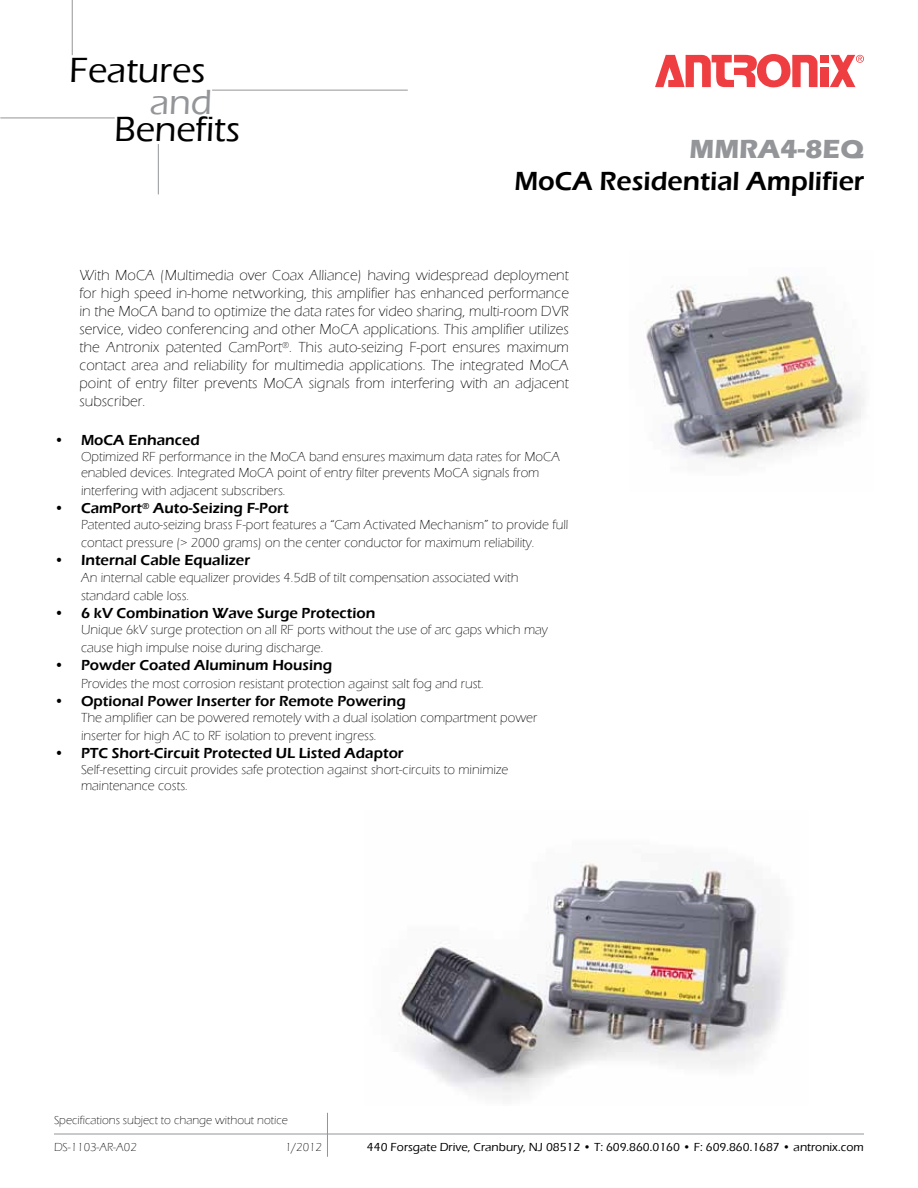
<style>
.page{position:relative;width:918px;height:1188px;background:#fff}
.page>*{position:absolute;margin:0;border:0;box-sizing:border-box;transform-origin:0 0}
.t1{font:500 36px "Eras ITC";color:#000}
.t2{font:500 36px "Eras ITC";color:#939598}
.t3{font:600 27px "Eras ITC";color:#000}
.t4{font:700 27px "Eras ITC";color:#939598}
.t5{font:300 15px/18px "Eras ITC";color:#000;text-align:justify}
.t6{font:600 15px "Eras ITC";color:#000}
.t7{font:300 13.5px/18px "Eras ITC";color:#000}
.t8{font:500 12px "Eras ITC";color:#000}
.t9{font:300 12px "Eras ITC";color:#000}
</style>
<div class="page">
<div style="left:820px;top:55px;width:8px;height:7px;background:#ef3e42"></div>
<div style="left:820px;top:67px;width:8px;height:20px;background:#ef3e42"></div>
<svg style="left:655px;top:54px;width:163px;height:33px"></svg>
<svg style="left:830px;top:55px;width:34px;height:32px"></svg>
<hr style="left:0;top:118px;width:115px;height:1px;background:#939598">
<hr style="left:212px;top:90px;width:196px;height:1px;background:#939598">
<hr style="left:72px;top:0;width:1px;height:55px;background:#939598">
<hr style="left:158px;top:144px;width:1px;height:50px;background:#939598">
<hr style="left:54px;top:1134px;width:810px;height:1px;background:#939598">
<hr style="left:327px;top:1113px;width:1px;height:44px;background:#939598">
<img style="left:644px;top:276px;width:220px;height:184px">
<img style="left:398px;top:862px;width:386px;height:237px">
<h1 class="t1" style="left:69px;top:50px;width:138px">Features</h1>
<h1 class="t2" style="left:150px;top:82px;width:64px">and</h1>
<h1 class="t1" style="left:114px;top:109px;width:128px">Benefits</h1>
<h2 class="t4" style="left:690px;top:133px;width:176px">MMRA4-8EQ</h2>
<h2 class="t3" style="left:514px;top:166px;width:351px">MoCA Residential Amplifier</h2>
<p class="t5" style="left:80px;top:266px;width:491px">With MoCA (Multimedia over Coax Alliance) having widespread deployment for high speed in-home networking, this amplifier has enhanced performance in the MoCA band to optimize the data rates for video sharing, multi-room DVR service, video conferencing and other MoCA applications. This amplifier utilizes the Antronix patented CamPort<sup>®</sup>. This auto-seizing F-port ensures maximum contact area and reliability for multimedia applications. The integrated MoCA point of entry filter prevents MoCA signals from interfering with an adjacent subscriber.</p>
<p class="t6" style="left:54px;top:431px;width:147px">• MoCA Enhanced</p>
<p class="t7" style="left:81px;top:449px;width:481px;line-height:16.2px">Optimized RF performance in the MoCA band ensures maximum data rates for MoCA enabled devices. Integrated MoCA point of entry filter prevents MoCA signals from</p>
<p class="t7" style="left:81px;top:482px;width:206px">interfering with adjacent subscribers.</p>
<p class="t6" style="left:54px;top:500px;width:236px">• CamPort<sup>®</sup> Auto-Seizing F-Port</p>
<p class="t7" style="left:81px;top:516px;width:489px">Patented auto-seizing brass F-port features a “Cam Activated Mechanism” to provide full contact pressure (&gt; 2000 grams) on the center conductor for maximum reliability.</p>
<p class="t6" style="left:54px;top:552px;width:198px">• Internal Cable Equalizer</p>
<p class="t7" style="left:81px;top:568px;width:439px">An internal cable equalizer provides 4.5dB of tilt compensation associated with standard cable loss.</p>
<p class="t6" style="left:54px;top:604px;width:323px">• 6 kV Combination Wave Surge Protection</p>
<p class="t7" style="left:81px;top:621px;width:468px">Unique 6kV surge protection on all RF ports without the use of arc gaps which may cause high impulse noise during discharge.</p>
<p class="t6" style="left:54px;top:656px;width:280px">• Powder Coated Aluminum Housing</p>
<p class="t7" style="left:81px;top:675px;width:404px">Provides the most corrosion resistant protection against salt fog and rust.</p>
<p class="t6" style="left:54px;top:692px;width:353px">• Optional Power Inserter for Remote Powering</p>
<p class="t7" style="left:81px;top:709px;width:458px">The amplifier can be powered remotely with a dual isolation compartment power inserter for high AC to RF isolation to prevent ingress.</p>
<p class="t6" style="left:54px;top:745px;width:351px">• PTC Short-Circuit Protected UL Listed Adaptor</p>
<p class="t7" style="left:81px;top:762px;width:429px;line-height:16.2px">Self-resetting circuit provides safe protection against short-circuits to minimize maintenance costs.</p>
<p class="t9" style="left:54px;top:1113px;width:235px">Specifications subject to change without notice</p>
<p class="t9" style="left:54px;top:1140px;width:84px">DS-1103-AR-A02</p>
<p class="t9" style="left:285px;top:1140px;width:38px">1/2012</p>
<p class="t8" style="left:367px;top:1140px;width:498px">440 Forsgate Drive, Cranbury, NJ 08512 • T: 609.860.0160 • F: 609.860.1687 • antronix.com</p>
</div>
